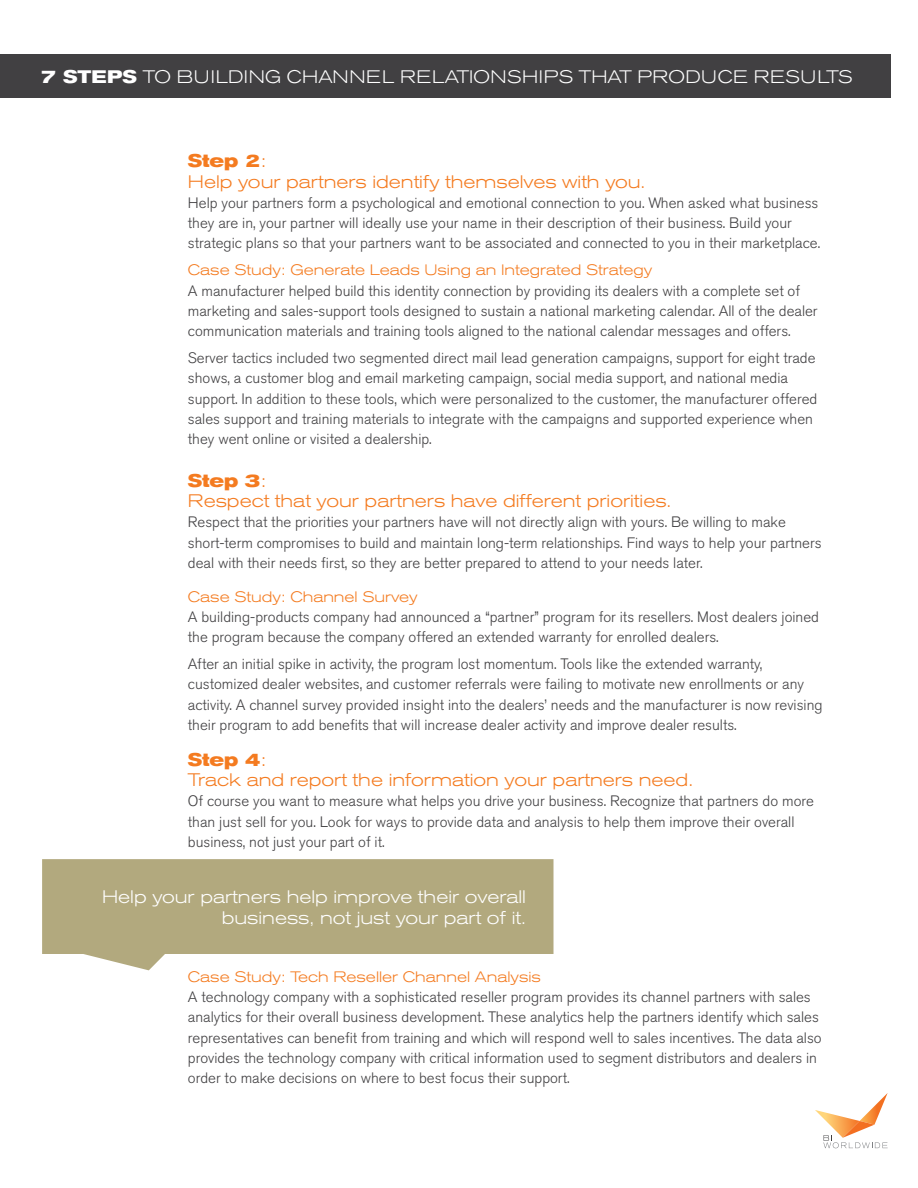
<style>
.page{position:relative;width:918px;height:1188px;background:#fff}
.page>*{position:absolute;margin:0;border:0;box-sizing:border-box;transform-origin:0 0}
.t1{font:300 expanded 18px/20.2px "Akzidenz Grotesk BE";color:#f47b20}
.t2{font:300 expanded 18px/21px "Akzidenz Grotesk BE";color:#fff;text-align:right}
.t3{font:300 expanded 18px "Akzidenz Grotesk BE";letter-spacing:.02em;color:#fff}
.t4{font:300 15px/20.2px "Akzidenz Grotesk BE";color:#414042}
.t5{font:300 expanded 15px "Akzidenz Grotesk BE";color:#f47b20}
.s1{font-weight:700}
</style>
<div class="page">
<div style="left:0;top:54px;width:891px;height:43px;background:#414042"></div>
<svg style="left:42px;top:859px;width:512px;height:111px;background:#bcb48f"></svg>
<svg style="left:815px;top:1093px;width:73px;height:55px"></svg>
<p class="t3" style="left:41px;top:66px;width:813px"><span class="s1">7 STEPS</span> TO BUILDING CHANNEL RELATIONSHIPS THAT PRODUCE RESULTS</p>
<p class="t1" style="left:188px;top:151px;width:459px"><span class="s1">Step 2</span>:<br>Help your partners identify themselves with you.</p>
<p class="t4" style="left:188px;top:193px;width:634px">Help your partners form a psychological and emotional connection to you. When asked what business they are in, your partner will ideally use your name in their description of their business. Build your strategic plans so that your partners want to be associated and connected to you in their marketplace.</p>
<p class="t5" style="left:188px;top:262px;width:466px">Case Study: Generate Leads Using an Integrated Strategy</p>
<p class="t4" style="left:188px;top:280px;width:631px">A manufacturer helped build this identity connection by providing its dealers with a complete set of marketing and sales-support tools designed to sustain a national marketing calendar. All of the dealer communication materials and training tools aligned to the national calendar messages and offers.</p>
<p class="t4" style="left:188px;top:348px;width:631px">Server tactics included two segmented direct mail lead generation campaigns, support for eight trade shows, a customer blog and email marketing campaign, social media support, and national media support. In addition to these tools, which were personalized to the customer, the manufacturer offered sales support and training materials to integrate with the campaigns and supported experience when they went online or visited a dealership.</p>
<p class="t1" style="left:188px;top:470px;width:485px"><span class="s1">Step 3</span>:<br>Respect that your partners have different priorities.</p>
<p class="t4" style="left:188px;top:512px;width:635px">Respect that the priorities your partners have will not directly align with yours. Be willing to make short-term compromises to build and maintain long-term relationships. Find ways to help your partners deal with their needs first, so they are better prepared to attend to your needs later.</p>
<p class="t5" style="left:188px;top:588px;width:231px">Case Study: Channel Survey</p>
<p class="t4" style="left:188px;top:607px;width:633px">A building-products company had announced a “partner” program for its resellers. Most dealers joined the program because the company offered an extended warranty for enrolled dealers.</p>
<p class="t4" style="left:188px;top:654px;width:636px">After an initial spike in activity, the program lost momentum. Tools like the extended warranty, customized dealer websites, and customer referrals were failing to motivate new enrollments or any activity. A channel survey provided insight into the dealers’ needs and the manufacturer is now revising their program to add benefits that will increase dealer activity and improve dealer results.</p>
<p class="t1" style="left:188px;top:749px;width:507px"><span class="s1">Step 4</span>:<br>Track and report the information your partners need.</p>
<p class="t4" style="left:188px;top:791px;width:628px">Of course you want to measure what helps you drive your business. Recognize that partners do more than just sell for you. Look for ways to provide data and analysis to help them improve their overall business, not just your part of it.</p>
<p class="t2" style="left:102px;top:886px;width:425px">Help your partners help improve their overall business, not just your part of it.</p>
<p class="t5" style="left:188px;top:968px;width:354px">Case Study: Tech Reseller Channel Analysis</p>
<p class="t4" style="left:188px;top:987px;width:635px">A technology company with a sophisticated reseller program provides its channel partners with sales analytics for their overall business development. These analytics help the partners identify which sales representatives can benefit from training and which will respond well to sales incentives. The data also provides the technology company with critical information used to segment distributors and dealers in order to make decisions on where to best focus their support.</p>
</div>
